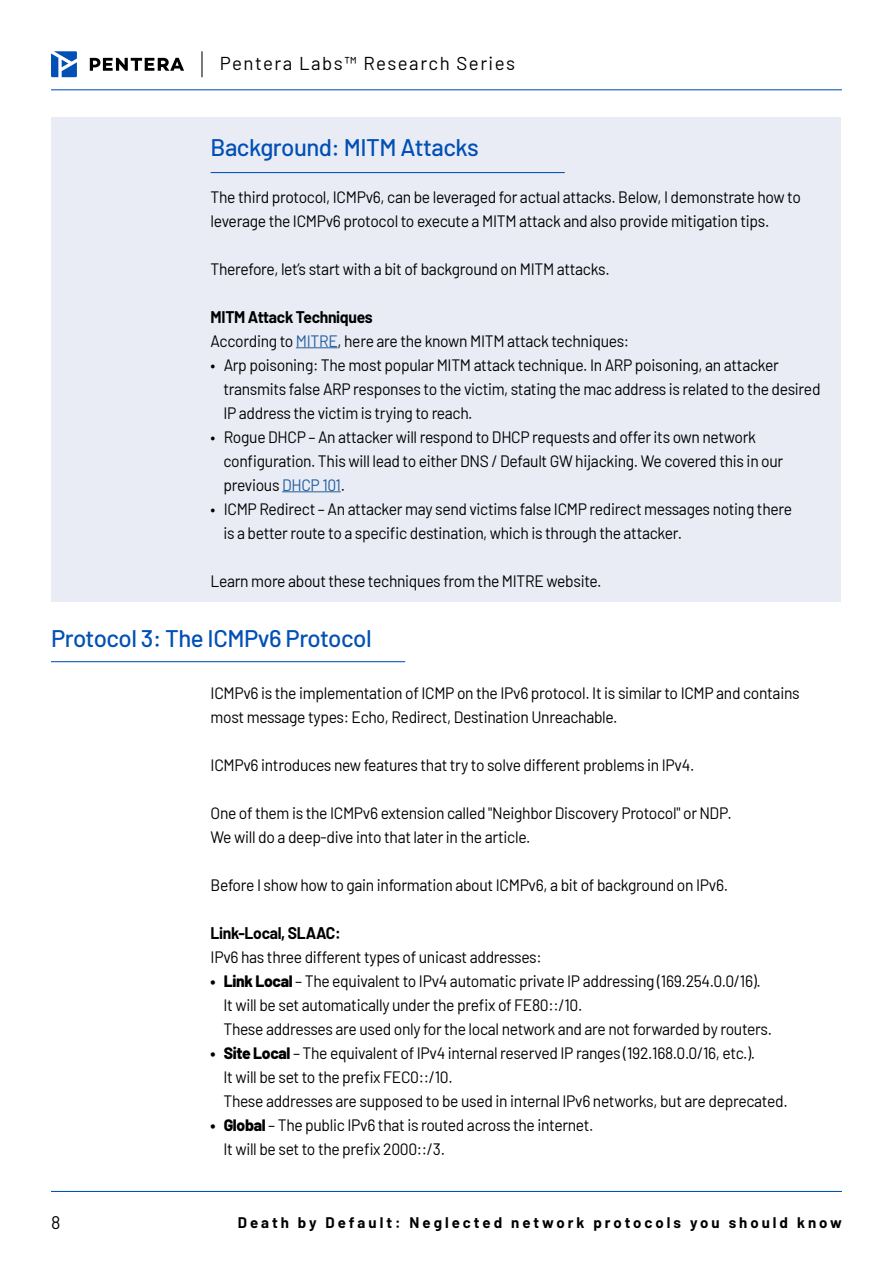
<style>
.page{position:relative;width:893px;height:1263px;background:#fff}
.page>*{position:absolute;margin:0;border:0;box-sizing:border-box;transform-origin:0 0}
.t1{font:500 24px "Barlow";letter-spacing:-.02em;color:#0050b5}
.t2{font:18.6px "Barlow";letter-spacing:.08em;color:#000}
.t3{font:18px "Barlow";color:#000}
.t4{font:16.5px/24px "Barlow";letter-spacing:-.02em;color:#000101;scale:.95 1}
.t5{font:700 16.5px "Barlow";letter-spacing:-.02em;color:#000101;scale:.95 1}
.t6{font:700 15px "Barlow";letter-spacing:.2em;color:#000101}
.s1{font-weight:700}
.s2{color:#215e9e}
.s3{font-weight:800}
</style>
<div class="page">
<hr style="left:51px;top:1191px;width:791px;height:1px;background:#0050b5">
<hr style="left:51px;top:89px;width:791px;height:1px;background:#0050b5">
<svg style="left:90px;top:58px;width:94px;height:13px"></svg>
<svg style="left:51px;top:51px;width:26px;height:26px"></svg>
<svg style="left:201px;top:51px;width:1px;height:26px"></svg>
<div style="left:52px;top:118px;width:789px;height:484px;background:#eaecf5"></div>
<hr style="left:211px;top:172px;width:354px;height:1px;background:#0050b5">
<hr style="left:296px;top:347px;width:42px;height:1px;background:#215e9e">
<hr style="left:282px;top:491px;width:59px;height:1px;background:#215e9e">
<hr style="left:51px;top:661px;width:354px;height:1px;background:#0050b5">
<p class="t2" style="left:220px;top:49px;width:297px">Pentera Labs™ Research Series</p>
<h1 class="t1" style="left:211px;top:130px;width:270px">Background: MITM Attacks</h1>
<p class="t4" style="left:211px;top:183px;width:623px">The third protocol, ICMPv6, can be leveraged for actual attacks. Below, I demonstrate how to leverage the ICMPv6 protocol to execute a MITM attack and also provide mitigation tips.</p>
<p class="t4" style="left:211px;top:255px;width:422px">Therefore, let’s start with a bit of background on MITM attacks.</p>
<p class="t4" style="left:211px;top:303px;width:442px"><span class="s1">MITM Attack Techniques<br></span>According to <span class="s2">MITRE</span>, here are the known MITM attack techniques:</p>
<p class="t4" style="left:223px;top:351px;width:630px;text-indent:-13px">• Arp poisoning: The most popular MITM attack technique. In ARP poisoning, an attacker transmits false ARP responses to the victim, stating the mac address is related to the desired<br>IP address the victim is trying to reach.</p>
<p class="t4" style="left:223px;top:423px;width:591px;text-indent:-13px">• Rogue DHCP – An attacker will respond to DHCP requests and offer its own network configuration. This will lead to either DNS / Default GW hijacking. We covered this in our previous <span class="s2">DHCP 101</span>.</p>
<p class="t4" style="left:223px;top:495px;width:600px;text-indent:-13px">• ICMP Redirect – An attacker may send victims false ICMP redirect messages noting there is a better route to a specific destination, which is through the attacker.</p>
<p class="t4" style="left:211px;top:567px;width:413px">Learn more about these techniques from the MITRE website.</p>
<h1 class="t1" style="left:51px;top:621px;width:322px">Protocol 3: The ICMPv6 Protocol</h1>
<p class="t3" style="left:51px;top:1210px;width:11px">8</p>
<p class="t4" style="left:211px;top:680px;width:622px">ICMPv6 is the implementation of ICMP on the IPv6 protocol. It is similar to ICMP and contains most message types: Echo, Redirect, Destination Unreachable.</p>
<p class="t4" style="left:211px;top:752px;width:511px">ICMPv6 introduces new features that try to solve different problems in IPv4.</p>
<p class="t4" style="left:211px;top:800px;width:550px">One of them is the ICMPv6 extension called "Neighbor Discovery Protocol" or NDP.<br>We will do a deep-dive into that later in the article.</p>
<p class="t4" style="left:211px;top:872px;width:546px">Before I show how to gain information about ICMPv6, a bit of background on IPv6.</p>
<p class="t5" style="left:211px;top:921px;width:139px">Link-Local, SLAAC:</p>
<p class="t4" style="left:211px;top:944px;width:350px">IPv6 has three different types of unicast addresses:</p>
<p class="t4" style="left:223px;top:968px;width:579px;text-indent:-13px"><span class="s3">• Link Local</span> – The equivalent to IPv4 automatic private IP addressing (169.254.0.0/16).<br>It will be set automatically under the prefix of FE80::/10.<br>These addresses are used only for the local network and are not forwarded by routers.</p>
<p class="t4" style="left:223px;top:1040px;width:595px;text-indent:-13px"><span class="s3">• Site Local</span> – The equivalent of IPv4 internal reserved IP ranges (192.168.0.0/16, etc.).<br>It will be set to the prefix FEC0::/10.<br>These addresses are supposed to be used in internal IPv6 networks, but are deprecated.</p>
<p class="t4" style="left:223px;top:1112px;width:391px;text-indent:-13px"><span class="s3">• Global</span> – The public IPv6 that is routed across the internet.<br>It will be set to the prefix 2000::/3.</p>
<p class="t6" style="left:238px;top:1212px;width:606px">Death by Default: Neglected network protocols you should know</p>
</div>
